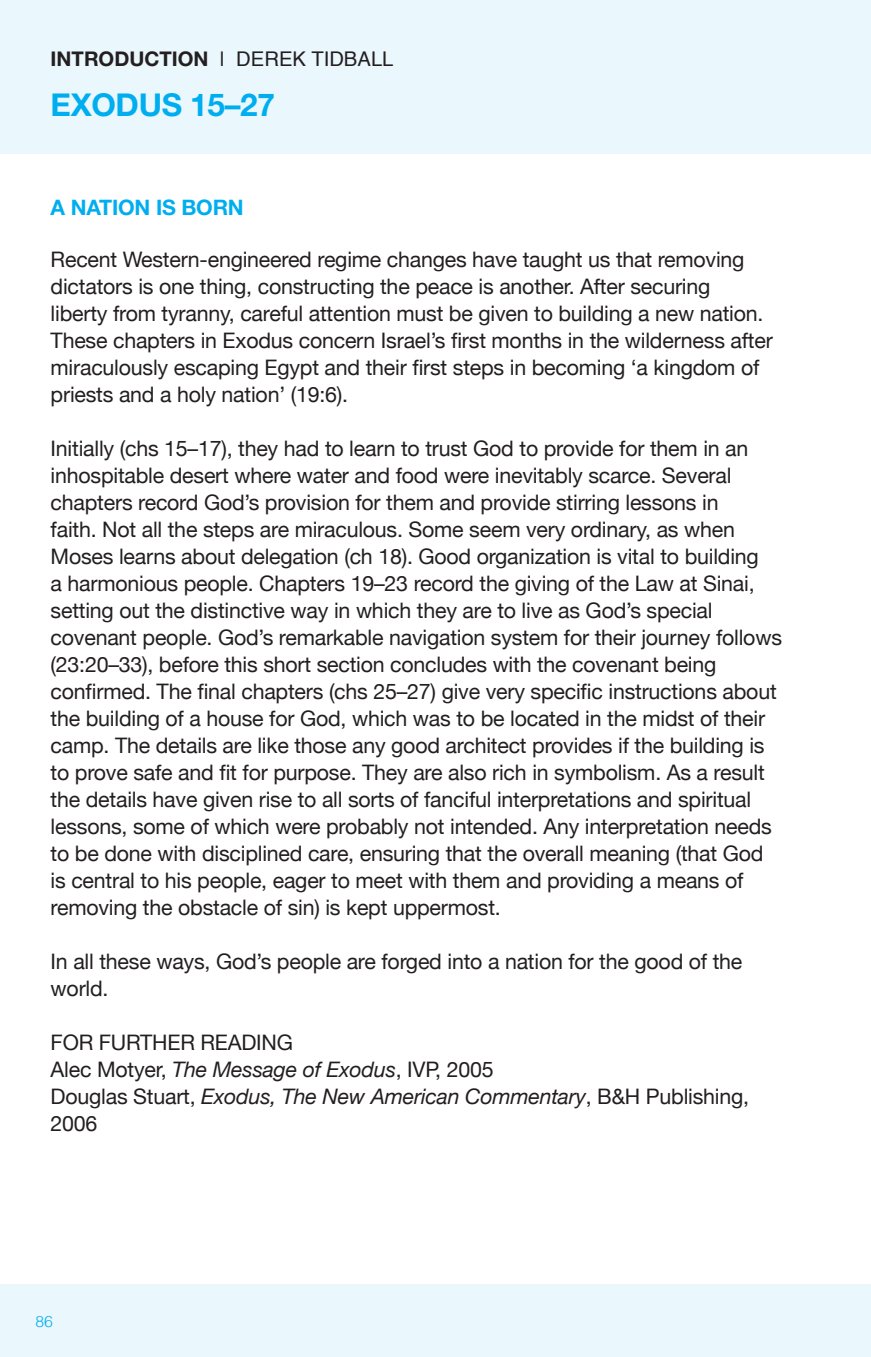
<style>
.page{position:relative;width:871px;height:1357px;background:#fff}
.page>*{position:absolute;margin:0;border:0;box-sizing:border-box;transform-origin:0 0}
.t1{font:700 31.5px "Helvetica Neue";letter-spacing:-.01em;color:#00aeef}
.t2{font:21.38px/27px "Helvetica Neue";letter-spacing:-.01em;color:#231f20}
.t3{font:700 21.38px "Helvetica Neue LT Std";letter-spacing:-.01em;color:#00aeef}
.t4{font:20.25px "Helvetica";color:#231f20}
.t5{font:300 15.75px "Helvetica";color:#00aeef}
.s1{font-family:"Helvetica Neue";font-weight:700}
.s2{font-style:italic}
</style>
<div class="page">
<div style="left:0;top:1284px;width:871px;height:73px;background:#eaf7fd"></div>
<div style="left:0;top:0;width:871px;height:153px;background:#eaf7fd"></div>
<p class="t4" style="left:51px;top:44px;width:344px"><span class="s1">INTRODUCTION</span> | DEREK TIDBALL</p>
<h1 class="t1" style="left:51px;top:85px;width:226px">EXODUS 15–27</h1>
<p class="t3" style="left:51px;top:194px;width:195px">A NATION IS BORN</p>
<p class="t2" style="left:51px;top:247px;width:724px">Recent Western-engineered regime changes have taught us that removing dictators is one thing, constructing the peace is another. After securing<br>liberty from tyranny, careful attention must be given to building a new nation.<br>These chapters in Exodus concern Israel’s first months in the wilderness after miraculously escaping Egypt and their first steps in becoming ‘a kingdom of priests and a holy nation’ (19:6).</p>
<p class="t2" style="left:51px;top:436px;width:733px">Initially (chs 15–17), they had to learn to trust God to provide for them in an inhospitable desert where water and food were inevitably scarce. Several chapters record God’s provision for them and provide stirring lessons in<br>faith. Not all the steps are miraculous. Some seem very ordinary, as when Moses learns about delegation (ch 18). Good organization is vital to building<br>a harmonious people. Chapters 19–23 record the giving of the Law at Sinai, setting out the distinctive way in which they are to live as God’s special covenant people. God’s remarkable navigation system for their journey follows (23:20–33), before this short section concludes with the covenant being confirmed. The final chapters (chs 25–27) give very specific instructions about the building of a house for God, which was to be located in the midst of their camp. The details are like those any good architect provides if the building is to prove safe and fit for purpose. They are also rich in symbolism. As a result the details have given rise to all sorts of fanciful interpretations and spiritual lessons, some of which were probably not intended. Any interpretation needs to be done with disciplined care, ensuring that the overall meaning (that God is central to his people, eager to meet with them and providing a means of removing the obstacle of sin) is kept uppermost.</p>
<p class="t2" style="left:51px;top:949px;width:693px">In all these ways, God’s people are forged into a nation for the good of the world.</p>
<p class="t2" style="left:51px;top:1030px;width:700px">FOR FURTHER READING<br>Alec Motyer, <span class="s2">The Message of Exodus</span>, IVP, 2005<br>Douglas Stuart, <span class="s2">Exodus, The New American Commentary</span>, B&amp;H Publishing, 2006</p>
<p class="t5" style="left:35px;top:1307px;width:19px">86</p>
</div>
